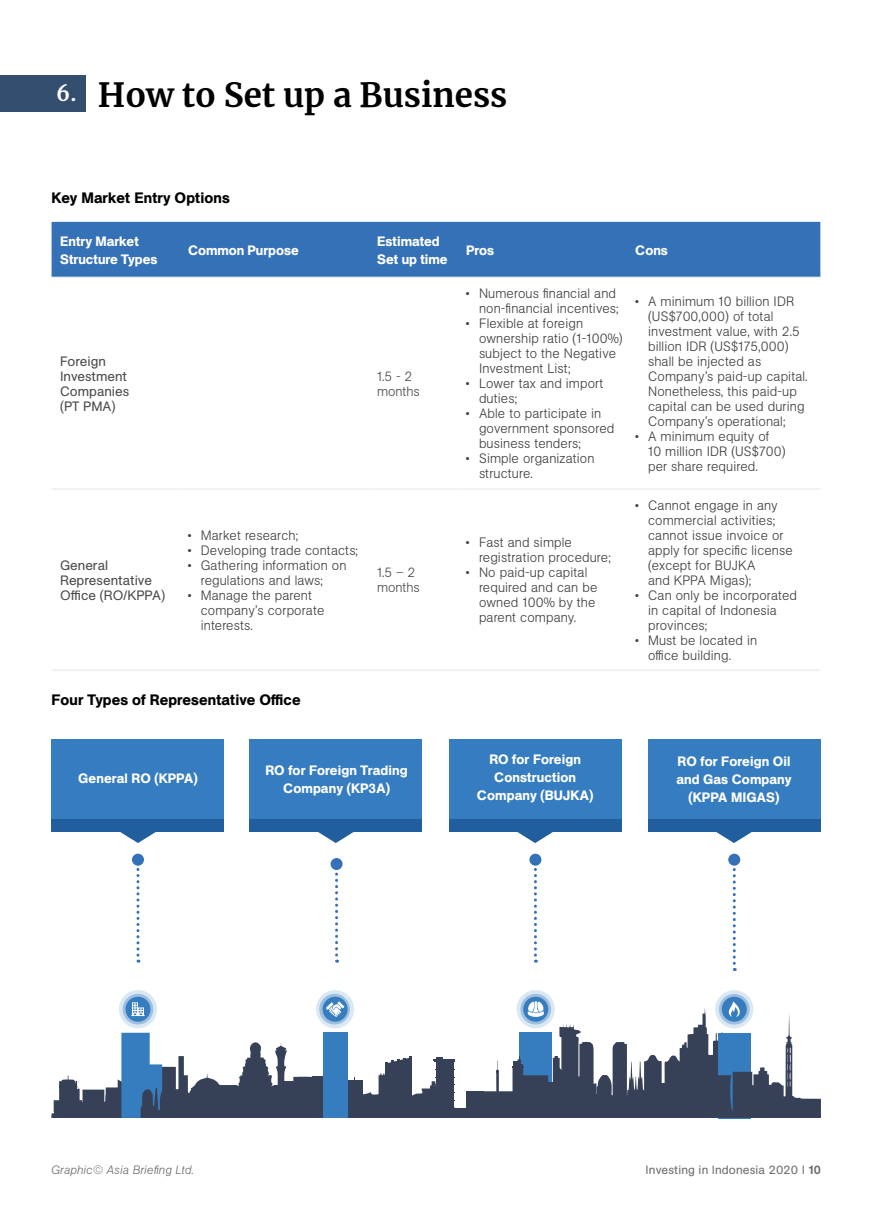
<style>
.page{position:relative;width:872px;height:1212px;background:#fff}
.page>*{position:absolute;margin:0;border:0;box-sizing:border-box;transform-origin:0 0}
.t1{font:700 33px "Merriweather";color:#000}
.t2{font:700 21px "Merriweather";color:#fff}
.t3{font:500 15px "Unlimited Sans";letter-spacing:.01em;color:#000}
.t4{font:300 13.5px/15px "Unlimited Sans";letter-spacing:.01em;color:#414042}
.t5{font:500 13.5px/18px "Unlimited Sans";letter-spacing:.01em;color:#fff;text-align:center}
.t6{font:13.5px/15px "Unlimited Sans";color:#4d4d4f}
.t7{font:300 13.5px/15px "Unlimited Sans";color:#4d4d4f}
.t8{font:12px "Unlimited Sans";letter-spacing:.01em;color:#6d6e71}
.t9{font:italic 300 12px "Unlimited Sans";letter-spacing:.01em;color:#6d6e71}
.s1{font-weight:500}
</style>
<div class="page">
<div style="left:52px;top:222px;width:768px;height:55px;background:#3571b6"></div>
<svg style="left:52px;top:488px;width:768px;height:1px"></svg>
<hr style="left:52px;top:277px;width:127px;height:1px;background:#e6e7e8">
<hr style="left:179px;top:277px;width:190px;height:1px;background:#e6e7e8">
<hr style="left:458px;top:277px;width:169px;height:1px;background:#e6e7e8">
<hr style="left:627px;top:277px;width:193px;height:1px;background:#e6e7e8">
<hr style="left:52px;top:489px;width:127px;height:1px;background:#e6e7e8">
<hr style="left:179px;top:489px;width:190px;height:1px;background:#e6e7e8">
<hr style="left:458px;top:489px;width:169px;height:1px;background:#e6e7e8">
<hr style="left:627px;top:489px;width:193px;height:1px;background:#e6e7e8">
<hr style="left:369px;top:277px;width:89px;height:1px;background:#e6e7e8">
<hr style="left:369px;top:489px;width:89px;height:1px;background:#e6e7e8">
<hr style="left:52px;top:670px;width:127px;height:1px;background:#e6e7e8">
<hr style="left:179px;top:670px;width:190px;height:1px;background:#e6e7e8">
<hr style="left:369px;top:670px;width:89px;height:1px;background:#e6e7e8">
<hr style="left:458px;top:670px;width:169px;height:1px;background:#e6e7e8">
<hr style="left:627px;top:670px;width:193px;height:1px;background:#e6e7e8">
<div style="left:52px;top:739px;width:172px;height:80px;background:#357cc0"></div>
<div style="left:249px;top:739px;width:173px;height:80px;background:#357cc0"></div>
<div style="left:449px;top:739px;width:172px;height:80px;background:#357cc0"></div>
<div style="left:647px;top:739px;width:173px;height:80px;background:#357cc0"></div>
<div style="left:0;top:75px;width:85px;height:37px;background:#344e70"></div>
<svg style="left:136px;top:868px;width:3px;height:94px"></svg>
<div style="left:132px;top:854px;width:12px;height:12px;background:#3571b6;border-radius:50%"></div>
<svg style="left:335px;top:872px;width:3px;height:90px"></svg>
<div style="left:330px;top:858px;width:12px;height:12px;background:#3571b6;border-radius:50%"></div>
<svg style="left:534px;top:868px;width:3px;height:94px"></svg>
<div style="left:529px;top:854px;width:12px;height:12px;background:#3571b6;border-radius:50%"></div>
<svg style="left:732px;top:868px;width:3px;height:103px"></svg>
<div style="left:728px;top:854px;width:12px;height:12px;background:#3571b6;border-radius:50%"></div>
<div style="left:52px;top:819px;width:172px;height:13px;background:#215e9e"></div>
<div style="left:249px;top:819px;width:173px;height:13px;background:#215e9e"></div>
<div style="left:449px;top:819px;width:172px;height:13px;background:#215e9e"></div>
<div style="left:647px;top:819px;width:173px;height:13px;background:#215e9e"></div>
<svg style="left:120px;top:832px;width:36px;height:11px"></svg>
<svg style="left:318px;top:832px;width:35px;height:11px"></svg>
<svg style="left:517px;top:832px;width:36px;height:11px"></svg>
<svg style="left:716px;top:832px;width:35px;height:11px"></svg>
<div style="left:466px;top:1091px;width:17px;height:27px;background:#364057"></div>
<div style="left:450px;top:1108px;width:21px;height:10px;background:#364057"></div>
<svg style="left:483px;top:990px;width:338px;height:128px"></svg>
<svg style="left:51px;top:990px;width:404px;height:128px"></svg>
<h2 class="t2" style="left:56px;top:78px;width:22px">6.</h2>
<h1 class="t1" style="left:98px;top:72px;width:411px">How to Set up a Business</h1>
<p class="t3" style="left:52px;top:186px;width:180px">Key Market Entry Options</p>
<p class="t5" style="left:60px;top:232px;width:99px;text-align:left">Entry Market<br>Structure Types</p>
<p class="t5" style="left:188px;top:241px;width:112px">Common Purpose</p>
<p class="t5" style="left:377px;top:232px;width:72px;text-align:left">Estimated<br>Set up time</p>
<p class="t5" style="left:466px;top:241px;width:29px">Pros</p>
<p class="t5" style="left:635px;top:241px;width:34px">Cons</p>
<p class="t6" style="left:60px;top:353px;width:71px">Foreign<br>Investment<br>Companies (PT PMA)</p>
<p class="t7" style="left:377px;top:368px;width:44px">1.5 - 2 months</p>
<p class="t6" style="left:60px;top:557px;width:106px">General<br>Representative<br>Office (RO/KPPA)</p>
<p class="t4" style="left:188px;top:527px;width:112px">• Market research;</p>
<p class="t4" style="left:188px;top:542px;width:171px">• Developing trade contacts;</p>
<p class="t4" style="left:201px;top:557px;width:147px;text-indent:-13px">• Gathering information on regulations and laws;</p>
<p class="t4" style="left:201px;top:587px;width:125px;text-indent:-13px">• Manage the parent company’s corporate interests.</p>
<p class="t7" style="left:377px;top:564px;width:44px">1.5 – 2 months</p>
<p class="t3" style="left:52px;top:688px;width:251px">Four Types of Representative Office</p>
<p class="t5" style="left:78px;top:769px;width:121px">General RO (KPPA)</p>
<p class="t5" style="left:265px;top:761px;width:144px">RO for Foreign Trading<br>Company (KP3A)</p>
<p class="t4" style="left:466px;top:285px;width:154px;text-align:right">• Numerous financial and non-financial incentives;</p>
<p class="t4" style="left:479px;top:315px;width:145px;text-indent:-13px">• Flexible at foreign ownership ratio (1-100%) subject to the Negative<br>Investment List;</p>
<p class="t4" style="left:479px;top:375px;width:126px;text-indent:-13px">• Lower tax and import duties;</p>
<p class="t4" style="left:479px;top:405px;width:137px;text-indent:-13px">• Able to participate in government sponsored business tenders;</p>
<p class="t4" style="left:479px;top:450px;width:117px;text-indent:-13px">• Simple organization structure.</p>
<p class="t4" style="left:479px;top:534px;width:133px;text-indent:-13px">• Fast and simple registration procedure;</p>
<p class="t4" style="left:479px;top:564px;width:120px;text-indent:-13px">• No paid-up capital required and can be owned 100% by the parent company.</p>
<p class="t4" style="left:648px;top:293px;width:161px;text-indent:-13px">• A minimum 10 billion IDR (US$700,000) of total investment value, with 2.5 billion IDR (US$175,000) shall be injected as<br>Company’s paid-up capital.<br>Nonetheless, this paid-up capital can be used during<br>Company’s operational;</p>
<p class="t4" style="left:648px;top:428px;width:139px;text-indent:-13px">• A minimum equity of<br>10 million IDR (US$700) per share required.</p>
<p class="t4" style="left:648px;top:497px;width:146px;text-indent:-13px">• Cannot engage in any commercial activities; cannot issue invoice or apply for specific license (except for BUJKA<br>and KPPA Migas);</p>
<p class="t4" style="left:648px;top:587px;width:150px;text-indent:-13px">• Can only be incorporated in capital of Indonesia provinces;</p>
<p class="t4" style="left:648px;top:632px;width:111px;text-indent:-13px">• Must be located in office building.</p>
<p class="t5" style="left:477px;top:750px;width:118px">RO for Foreign<br>Construction<br>Company (BUJKA)</p>
<p class="t5" style="left:676px;top:752px;width:117px">RO for Foreign Oil and Gas Company (KPPA MIGAS)</p>
<p class="t9" style="left:51px;top:1161px;width:144px">Graphic© Asia Briefing Ltd.</p>
<p class="t8" style="left:645px;top:1161px;width:177px">Investing in Indonesia 2020 I <span class="s1">10</span></p>
</div>
